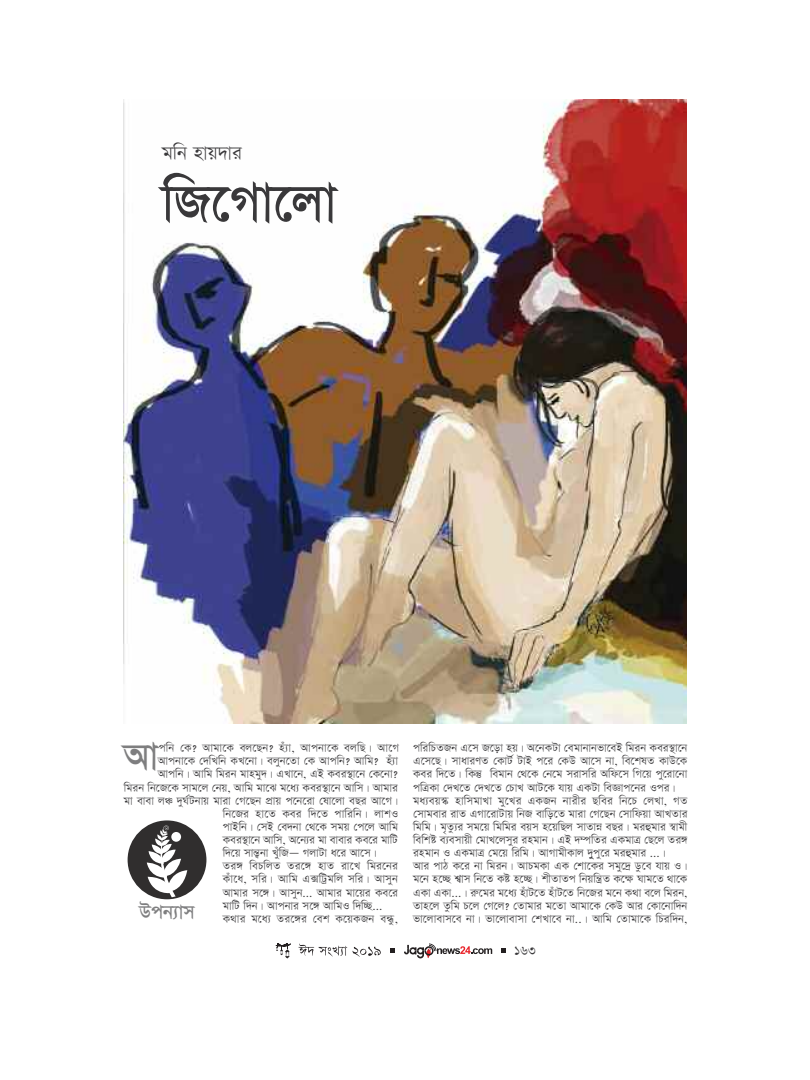
<style>
.page{position:relative;width:810px;height:1080px;background:#fff}
.page>*{position:absolute;margin:0;border:0;box-sizing:border-box;transform-origin:0 0}
.t1{font:700 62.5px "jagobangla";color:#39383a}
.t2{font:700 43.5px "jagobangla";color:#7e7e7f}
.t3{font:22.5px "jagobangla";color:#39383a}
.t4{font:700 22.5px "jagobangla";color:#7e7e7f}
.t5{font:15px "jagobangla";color:#39383a}
.t6{font:13.12px/13.1px "jagobangla";color:#39383a}
</style>
<div class="page">
<img style="left:123px;top:100px;width:564px;height:623px">
<div style="left:128px;top:820px;width:78px;height:79px;background:#302e2e;border-radius:50%"></div>
<svg style="left:147px;top:825px;width:40px;height:72px"></svg>
<svg style="left:404px;top:944px;width:88px;height:14px"></svg>
<svg style="left:298px;top:944px;width:83px;height:13px"></svg>
<svg style="left:276px;top:943px;width:15px;height:16px"></svg>
<svg style="left:390px;top:949px;width:5px;height:4px"></svg>
<svg style="left:502px;top:949px;width:4px;height:4px"></svg>
<h3 class="t3" style="left:162px;top:140px;width:82px">GWB NVQ`VI</h3>
<h1 class="t1" style="left:162px;top:166px;width:176px">WRGMVGJV</h1>
<p class="t6" style="left:413px;top:742px;width:276px">CWIWPZRB ‰GM RGOV NQ| AGBKUV ˆEGVBVBFVGEB WGIB KEIÕ©VGB ‰GMGQ| MVAVIYZ ˆKVUÆ UVB CGI ˆKD AVGM BV, WEGKLZ KVDGK KEI W`GZ| WK¯§ WEGVB ˆ^GK ˆBGG MIVMWI AWDGM WMGQ CYGIVGBV CWÒKV ˆ`LGZ ˆ`LGZ ˆPVL AVUGK HVQ ‰KUV WEÆVCGBI ICI| GAÅEQÕ• NVWMGVLV GYGLI ‰KRB BVIXI QWEI WBGP ˆJLV, MZ ˆMVGEVI IVZ ‰MVGIVUVQ WBR EVWOGZ GVIV ˆMGQB ˆMVWDQV AVLZVI WGWG| G†ZZÅI MGGQ WGWGI EQM NGQWQJ MVZV®² EQI| GIÜGVI Õ¼VGX WEWKÓ¡ EÅEMVQX ˆGVLGJMYI INGVB| ‰B `Á·WZI ‰KGVÒ ˆQGJ ZIÃ INGVB I ‰KGVÒ ˆGGQ WIWG| AVMVGXKVJ `YCYGI GIÜGVI ...|<br>AVI CVV KGI BV WGIB| AVPGKV ‰K ˆKVGKI MGYG`Ë WZGE HVQ I| GGB NGŒQ K¼VM WBGZ KÓ¡ NGŒQ| KXZVZC WBQW¯¨Z KGÞ NVGGZ ^VGK ‰KV ‰KV...| I‚GGI GGAÅ NVU UGZ NVU UGZ WBGRI GGB K^V EGJ WGIB, ZVNGJ ZZWG PGJ ˆMGJ? ˆZVGVI GGZV AVGVGK ˆKD AVI ˆKVGBVW`B</p>
<h2 class="t2" style="left:124px;top:731px;width:36px">AV</h2>
<p class="t6" style="left:159px;top:742px;width:242px">CWB ˆK? AVGVGK EJGQB? NUÅV, AVCBVGK EJWQ| AVGM</p>
<p class="t6" style="left:158px;top:755px;width:242px">AVCBVGK ˆ`WLWB KLGBV| EJYBGZV ˆK AVCWB? AVWG? NUÅV</p>
<p class="t6" style="left:158px;top:768px;width:241px">AVCWB| AVWG WGIB GVNGY`| ‰LVGB, ‰B KEIÕ©VGB ˆKGBV?</p>
<p class="t6" style="left:124px;top:781px;width:276px">WGIB WBGRGK MVGGJ ˆBQ, AVWG GVGS GGAÅ KEIÕ©VGB AVWM| AVGVI</p>
<p class="t6" style="left:124px;top:794px;width:276px">GV EVEV JÇ `YNÆUBVQ GVIV ˆMGQB CÉVQ CGBGIV ˆLVGJV EQI AVGM|</p>
<p class="t6" style="left:223px;top:807px;width:177px">WBGRI NVGZ KEI W`GZ CVWIWB| JVKI</p>
<p class="t6" style="left:223px;top:820px;width:177px">CVBWB| ˆMB ˆE`BV ˆ^GK MGQ ˆCGJ AVWG</p>
<p class="t6" style="left:223px;top:834px;width:177px">KEIÕ©VGB AVWM, AGBÅI GV EVEVI KEGI GVWU</p>
<p class="t6" style="left:223px;top:847px;width:156px">W`GQ MV¯¦½BV LUYWR@ MJVUV AGI AVGM|</p>
<p class="t6" style="left:223px;top:860px;width:177px">ZIÃ WEPWJZ ZIGÃ NVZ IVGL WGIGBI</p>
<p class="t6" style="left:223px;top:873px;width:177px">KUVGA, MWI| AVWG ‰ÝWUÇGWJ MWI| AVMYB</p>
<p class="t6" style="left:223px;top:886px;width:177px">AVGVI MGÃ| AVMYB... AVGVI GVGQI KEGI</p>
<p class="t6" style="left:223px;top:899px;width:161px">GVWU W`B| AVCBVI MGÃ AVWGI W`WŒQ...</p>
<p class="t6" style="left:223px;top:912px;width:177px">K^VI GGAÅ ZIGÃI ˆEK KGQKRB E®¬Z,</p>
<h3 class="t4" style="left:139px;top:899px;width:57px">DCBÅVM</h3>
<p class="t6" style="left:413px;top:912px;width:276px">FVGJVEVMGE BV| FVGJVEVMV ˆKLVGE BV..| AVWG ˆZVGVGK WPIW`B,</p>
<p class="t5" style="left:514px;top:942px;width:23px">163</p>
</div>
